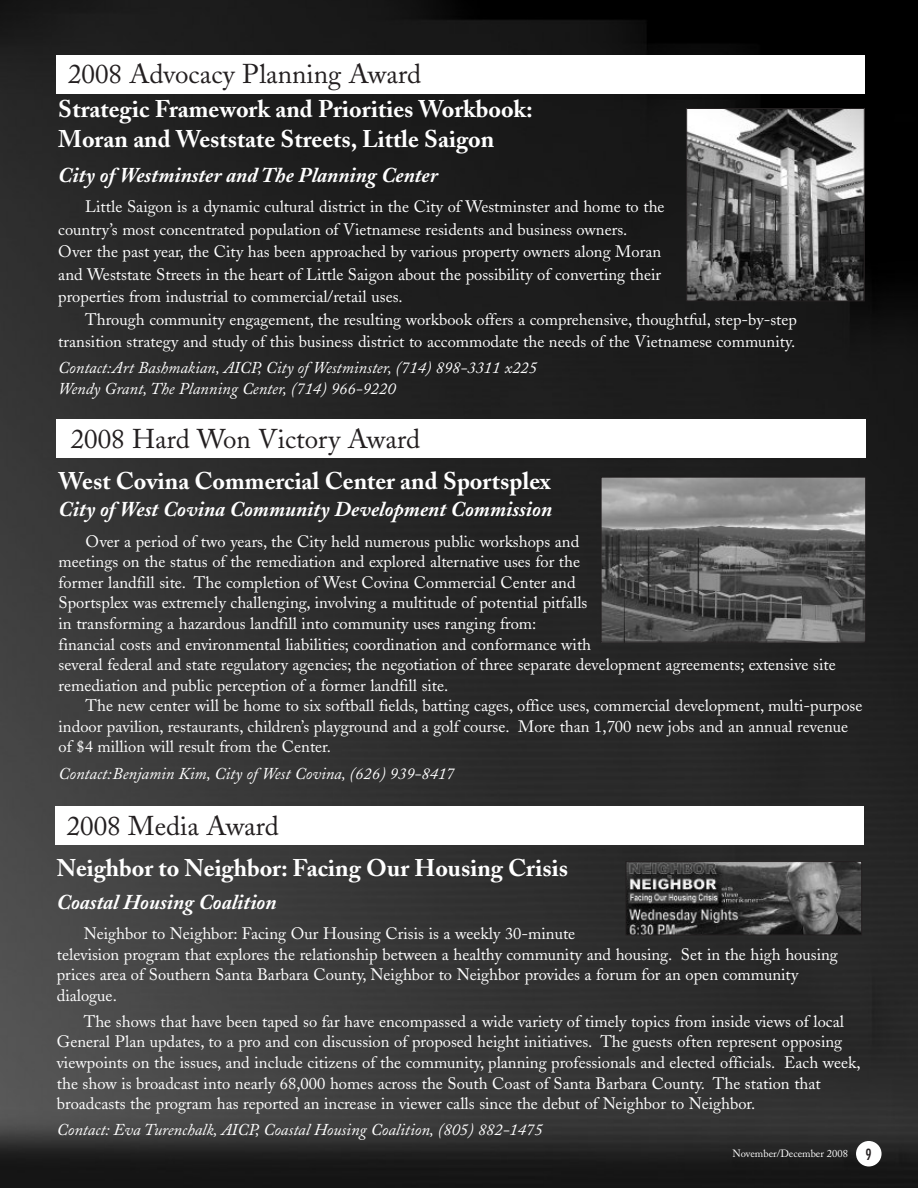
<style>
.page{position:relative;width:918px;height:1188px;background:#fff}
.page>*{position:absolute;margin:0;border:0;box-sizing:border-box;transform-origin:0 0}
.t1{font:27px "Adobe Caslon";color:#231f20}
.t2{font:700 24px/29.8px "Adobe Caslon";color:#fff}
.t3{font:italic 700 21px "Adobe Caslon";color:#fff}
.t4{font:16.5px/20.5px "Adobe Caslon";color:#fff}
.t5{font:italic 16.5px/21px "Adobe Caslon";color:#fff}
.t6{font:10.5px "Adobe Caslon";color:#fff}
.s1{font-family:"Futura";font-weight:500;font-stretch:condensed;font-size:15px;color:#231f20}
</style>
<div class="page">
<img style="left:0;top:0;width:918px;height:1188px">
<div style="left:55px;top:806px;width:809px;height:39px;background:#fff"></div>
<div style="left:856px;top:1141px;width:26px;height:25px;background:#fff;border-radius:50%"></div>
<div style="left:57px;top:419px;width:809px;height:39px;background:#fff"></div>
<img style="left:603px;top:479px;width:261px;height:162px">
<div style="left:601px;top:477px;width:265px;height:166px;border:1px solid #231f20"></div>
<img style="left:628px;top:863px;width:232px;height:70px">
<div style="left:626px;top:861px;width:236px;height:74px;border:1px solid #231f20"></div>
<div style="left:57px;top:55px;width:808px;height:39px;background:#fff"></div>
<img style="left:688px;top:110px;width:175px;height:189px">
<div style="left:686px;top:108px;width:179px;height:193px;border:1px solid #231f20"></div>
<h1 class="t1" style="left:68px;top:64px;width:355px">2008 Advocacy Planning Award</h1>
<h2 class="t2" style="left:58px;top:96px;width:476px">Strategic Framework and Priorities Workbook:<br>Moran and Weststate Streets, Little Saigon</h2>
<p class="t3" style="left:58px;top:168px;width:381px">City of Westminster and The Planning Center</p>
<p class="t4" style="left:58px;top:197px;width:608px;line-height:22.5px;text-indent:27px">Little Saigon is a dynamic cultural district in the City of Westminster and home to the country’s most concentrated population of Vietnamese residents and business owners.<br>Over the past year, the City has been approached by various property owners along Moran and Weststate Streets in the heart of Little Saigon about the possibility of converting their properties from industrial to commercial/retail uses.</p>
<p class="t4" style="left:58px;top:310px;width:740px;line-height:22.5px;text-align:right">Through community engagement, the resulting workbook offers a comprehensive, thoughtful, step-by-step transition strategy and study of this business district to accommodate the needs of the Vietnamese community.</p>
<p class="t5" style="left:58px;top:360px;width:480px">Contact:Art Bashmakian, AICP, City of Westminster, (714) 898-3311 x225<br>Wendy Grant, The Planning Center, (714) 966-9220</p>
<h1 class="t1" style="left:71px;top:428px;width:351px">2008 Hard Won Victory Award</h1>
<h2 class="t2" style="left:59px;top:468px;width:494px">West Covina Commercial Center and Sportsplex</h2>
<p class="t3" style="left:59px;top:502px;width:495px">City of West Covina Community Development Commission</p>
<p class="t4" style="left:59px;top:533px;width:779px;text-indent:27px">Over a period of two years, the City held numerous public workshops and<br>meetings on the status of the remediation and explored alternative uses for the<br>former landfill site. The completion of West Covina Commercial Center and<br>Sportsplex was extremely challenging, involving a multitude of potential pitfalls<br>in transforming a hazardous landfill into community uses ranging from:<br>financial costs and environmental liabilities; coordination and conformance with<br>several federal and state regulatory agencies; the negotiation of three separate development agreements; extensive site remediation and public perception of a former landfill site.</p>
<p class="t4" style="left:59px;top:697px;width:805px;text-indent:27px">The new center will be home to six softball fields, batting cages, office uses, commercial development, multi-purpose indoor pavilion, restaurants, children’s playground and a golf course. More than 1,700 new jobs and an annual revenue of $4 million will result from the Center.</p>
<p class="t5" style="left:59px;top:765px;width:397px">Contact:Benjamin Kim, City of West Covina, (626) 939-8417</p>
<h1 class="t1" style="left:67px;top:816px;width:214px">2008 Media Award</h1>
<h2 class="t2" style="left:57px;top:855px;width:513px">Neighbor to Neighbor: Facing Our Housing Crisis</h2>
<p class="t3" style="left:57px;top:895px;width:221px">Coastal Housing Coalition</p>
<p class="t4" style="left:57px;top:926px;width:783px;text-indent:27px">Neighbor to Neighbor: Facing Our Housing Crisis is a weekly 30-minute<br>television program that explores the relationship between a healthy community and housing. Set in the high housing prices area of Southern Santa Barbara County, Neighbor to Neighbor provides a forum for an open community dialogue.</p>
<p class="t4" style="left:57px;top:1013px;width:805px;text-indent:27px">The shows that have been taped so far have encompassed a wide variety of timely topics from inside views of local General Plan updates, to a pro and con discussion of proposed height initiatives. The guests often represent opposing viewpoints on the issues, and include citizens of the community, planning professionals and elected officials. Each week, the show is broadcast into nearly 68,000 homes across the South Coast of Santa Barbara County. The station that broadcasts the program has reported an increase in viewer calls since the debut of Neighbor to Neighbor.</p>
<p class="t5" style="left:57px;top:1122px;width:487px">Contact: Eva Turenchalk, AICP, Coastal Housing Coalition, (805) 882-1475</p>
<p class="t6" style="left:733px;top:1150px;width:141px">November/December 2008 <span class="s1">9</span></p>
</div>
